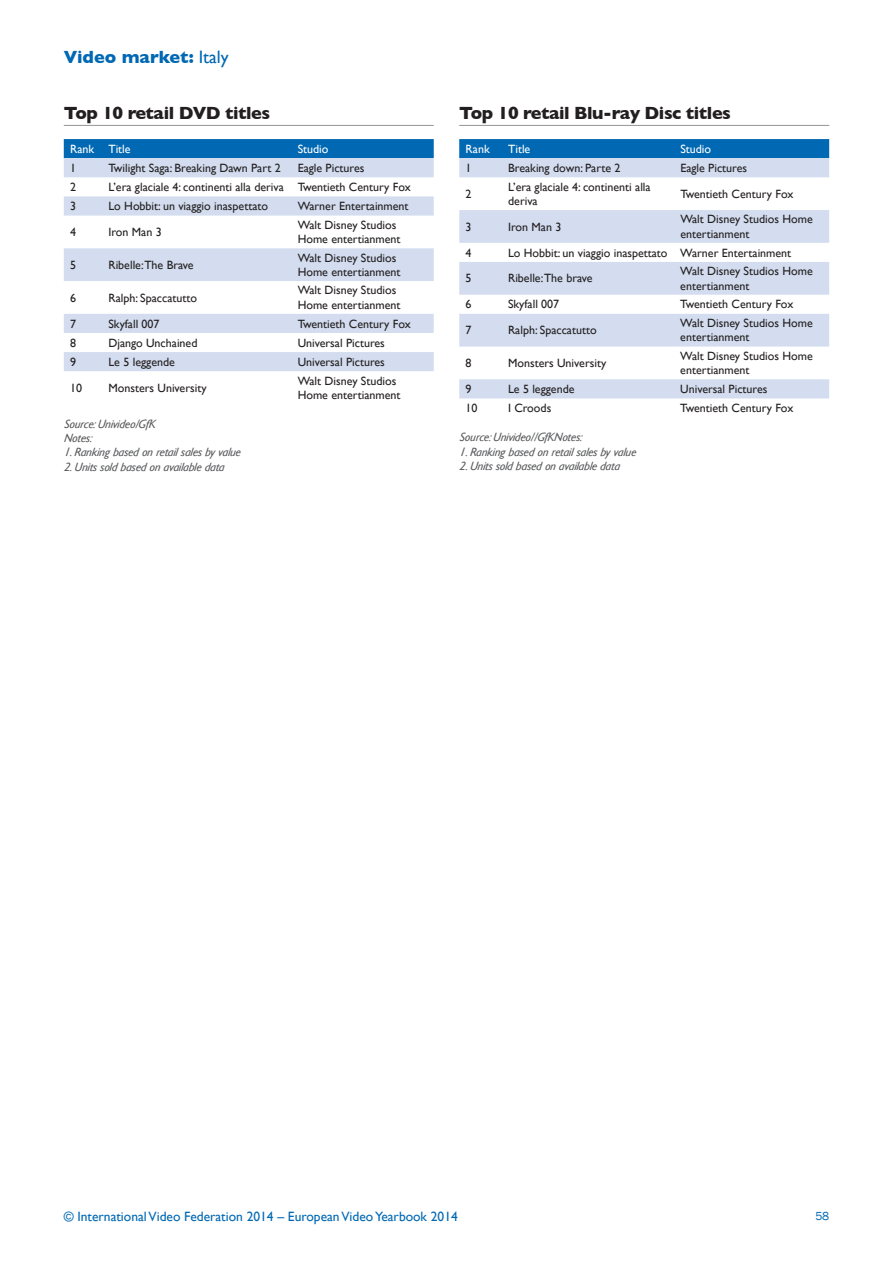
<style>
.page{position:relative;width:893px;height:1263px;background:#fff}
.page>*{position:absolute;margin:0;border:0;box-sizing:border-box;transform-origin:0 0}
.Table_heading{font:700 18px "Gill Sans";letter-spacing:-.025em;color:#231f20}
.t1{font:700 18px "Gill Sans";color:#0168b3}
.t2{font:13.5px "Gill Sans";color:#0168b3}
.Table{font:12px/14.2px "Gill Sans";color:#231f20}
.Table_source{font:italic 12px "Gill Sans";color:#57585a}
.Table_titles{font:12px "Gill Sans";color:#fff}
.t3{font:12px "Franklin Gothic";color:#0168b3}
.s1{font-weight:400}
</style>
<div class="page">
<hr style="left:459px;top:125px;width:370px;height:1px;background:#939598">
<div style="left:459px;top:139px;width:370px;height:19px;background:#0168b3"></div>
<svg style="left:459px;top:158px;width:370px;height:240px;fill:#d3ddef"></svg>
<hr style="left:64px;top:125px;width:370px;height:1px;background:#939598">
<div style="left:64px;top:139px;width:370px;height:19px;background:#0168b3"></div>
<svg style="left:64px;top:158px;width:370px;height:213px;fill:#d6dff0"></svg>
<h1 class="t1" style="left:64px;top:47px;width:166px">Video market: <span class="s1">Italy</span></h1>
<p class="Table_heading" style="left:64px;top:102px;width:208px">Top 10 retail DVD titles</p>
<p class="Table_titles" style="left:70px;top:142px;width:26px">Rank</p>
<p class="Table_titles" style="left:108px;top:142px;width:24px">Title</p>
<p class="Table_titles" style="left:298px;top:142px;width:32px">Studio</p>
<p class="Table" style="left:70px;top:161px;width:7px">1</p>
<p class="Table" style="left:108px;top:161px;width:174px">Twilight Saga: Breaking Dawn Part 2</p>
<p class="Table" style="left:298px;top:161px;width:68px">Eagle Pictures</p>
<p class="Table" style="left:70px;top:180px;width:7px">2</p>
<p class="Table" style="left:108px;top:180px;width:177px">L’era glaciale 4: continenti alla deriva</p>
<p class="Table" style="left:298px;top:180px;width:115px">Twentieth Century Fox</p>
<p class="Table" style="left:70px;top:199px;width:7px">3</p>
<p class="Table" style="left:108px;top:199px;width:161px">Lo Hobbit: un viaggio inaspettato</p>
<p class="Table" style="left:298px;top:199px;width:112px">Warner Entertainment</p>
<p class="Table" style="left:70px;top:225px;width:7px">4</p>
<p class="Table" style="left:108px;top:225px;width:55px">Iron Man 3</p>
<p class="Table" style="left:298px;top:218px;width:104px">Walt Disney Studios<br>Home entertianment</p>
<p class="Table" style="left:70px;top:258px;width:7px">5</p>
<p class="Table" style="left:108px;top:258px;width:87px">Ribelle:The Brave</p>
<p class="Table" style="left:298px;top:250px;width:104px">Walt Disney Studios<br>Home entertianment</p>
<p class="Table" style="left:70px;top:290px;width:7px">6</p>
<p class="Table" style="left:108px;top:290px;width:90px">Ralph: Spaccatutto</p>
<p class="Table" style="left:298px;top:283px;width:104px">Walt Disney Studios<br>Home entertianment</p>
<p class="Table" style="left:70px;top:316px;width:7px">7</p>
<p class="Table" style="left:108px;top:316px;width:53px">Skyfall 007</p>
<p class="Table" style="left:298px;top:316px;width:115px">Twentieth Century Fox</p>
<p class="Table" style="left:70px;top:335px;width:7px">8</p>
<p class="Table" style="left:108px;top:335px;width:91px">Django Unchained</p>
<p class="Table" style="left:298px;top:335px;width:89px">Universal Pictures</p>
<p class="Table" style="left:70px;top:354px;width:7px">9</p>
<p class="Table" style="left:108px;top:354px;width:68px">Le 5 leggende</p>
<p class="Table" style="left:298px;top:354px;width:89px">Universal Pictures</p>
<p class="Table" style="left:70px;top:380px;width:13px">10</p>
<p class="Table" style="left:108px;top:380px;width:100px">Monsters University</p>
<p class="Table" style="left:298px;top:373px;width:104px">Walt Disney Studios<br>Home entertianment</p>
<p class="Table_source" style="left:64px;top:417px;width:95px">Source:Univideo/GfK</p>
<p class="Table_source" style="left:64px;top:431px;width:32px">Notes:</p>
<p class="Table_source" style="left:64px;top:445px;width:181px">1.Ranking based on retailsalesby value</p>
<p class="Table_source" style="left:64px;top:460px;width:164px">2.Unitssold based on available data</p>
<p class="Table_heading" style="left:459px;top:102px;width:273px">Top 10 retail Blu-ray Disc titles</p>
<p class="Table_titles" style="left:466px;top:142px;width:26px">Rank</p>
<p class="Table_titles" style="left:508px;top:142px;width:24px">Title</p>
<p class="Table_titles" style="left:680px;top:142px;width:32px">Studio</p>
<p class="Table" style="left:466px;top:161px;width:7px">1</p>
<p class="Table" style="left:508px;top:161px;width:114px">Breaking down: Parte 2</p>
<p class="Table" style="left:680px;top:161px;width:68px">Eagle Pictures</p>
<p class="Table" style="left:466px;top:187px;width:7px">2</p>
<p class="Table" style="left:508px;top:179px;width:144px">L’era glaciale 4: continenti alla deriva</p>
<p class="Table" style="left:680px;top:187px;width:115px">Twentieth Century Fox</p>
<p class="Table" style="left:466px;top:219px;width:7px">3</p>
<p class="Table" style="left:508px;top:219px;width:55px">Iron Man 3</p>
<p class="Table" style="left:680px;top:212px;width:134px">Walt Disney Studios Home entertianment</p>
<p class="Table" style="left:466px;top:245px;width:7px">4</p>
<p class="Table" style="left:508px;top:245px;width:161px">Lo Hobbit: un viaggio inaspettato</p>
<p class="Table" style="left:680px;top:245px;width:112px">Warner Entertainment</p>
<p class="Table" style="left:466px;top:271px;width:7px">5</p>
<p class="Table" style="left:508px;top:271px;width:86px">Ribelle:The brave</p>
<p class="Table" style="left:680px;top:264px;width:134px">Walt Disney Studios Home entertianment</p>
<p class="Table" style="left:466px;top:297px;width:7px">6</p>
<p class="Table" style="left:508px;top:297px;width:53px">Skyfall 007</p>
<p class="Table" style="left:680px;top:297px;width:115px">Twentieth Century Fox</p>
<p class="Table" style="left:466px;top:323px;width:7px">7</p>
<p class="Table" style="left:508px;top:323px;width:90px">Ralph: Spaccatutto</p>
<p class="Table" style="left:680px;top:316px;width:134px">Walt Disney Studios Home entertianment</p>
<p class="Table" style="left:465px;top:356px;width:7px">8</p>
<p class="Table" style="left:508px;top:356px;width:100px">Monsters University</p>
<p class="Table" style="left:680px;top:349px;width:134px">Walt Disney Studios Home entertianment</p>
<p class="Table" style="left:465px;top:382px;width:7px">9</p>
<p class="Table" style="left:508px;top:382px;width:68px">Le 5 leggende</p>
<p class="Table" style="left:680px;top:382px;width:89px">Universal Pictures</p>
<p class="Table" style="left:465px;top:401px;width:13px">10</p>
<p class="Table" style="left:508px;top:401px;width:45px">I Croods</p>
<p class="Table" style="left:680px;top:401px;width:115px">Twentieth Century Fox</p>
<p class="Table_source" style="left:459px;top:430px;width:127px">Source:Univideo//GfKNotes:</p>
<p class="Table_source" style="left:459px;top:445px;width:181px">1.Ranking based on retailsalesby value</p>
<p class="Table_source" style="left:459px;top:459px;width:164px">2.Unitssold based on available data</p>
<p class="t2" style="left:64px;top:1209px;width:396px">© International Video Federation 2014 – European Video Yearbook 2014</p>
<p class="t3" style="left:815px;top:1209px;width:15px">58</p>
</div>
